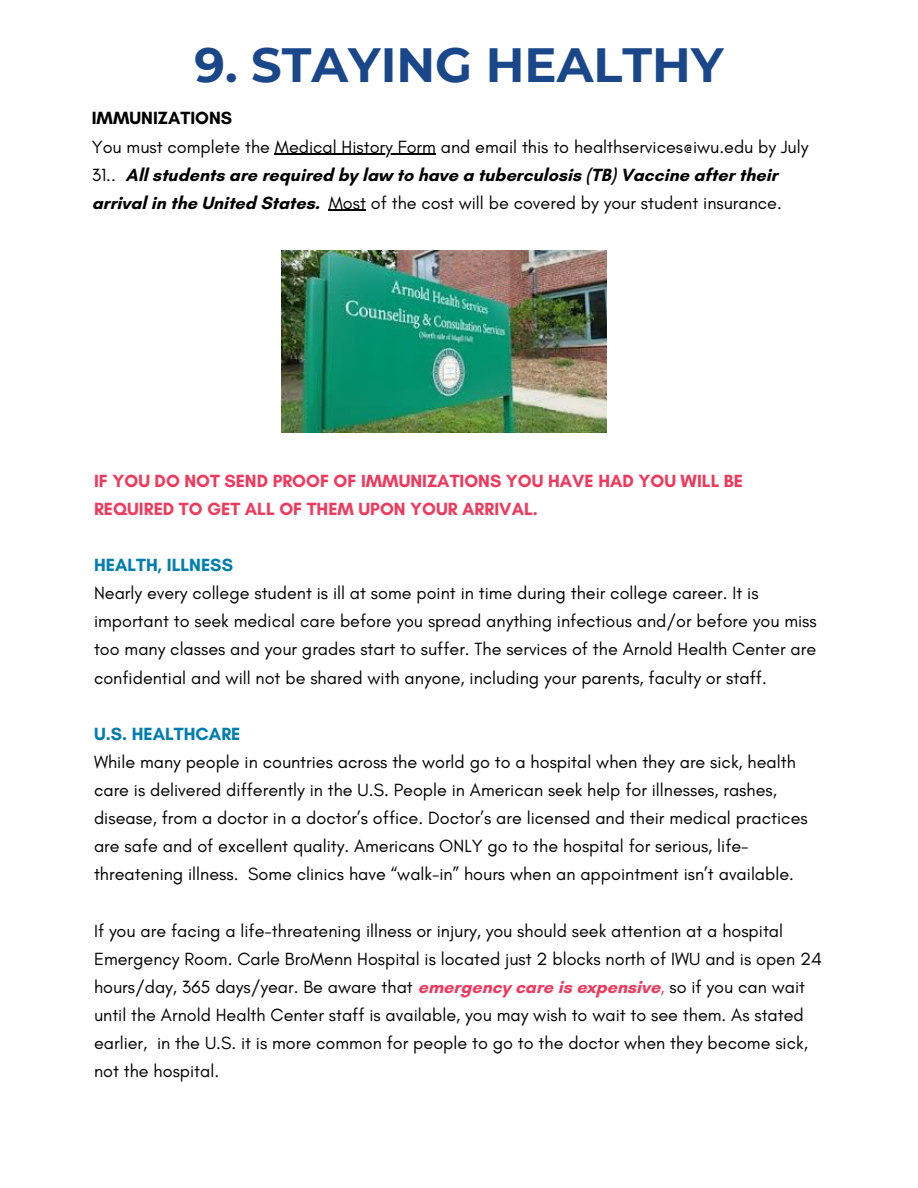
<style>
.page{position:relative;width:918px;height:1188px;background:#fff}
.page>*{position:absolute;margin:0;border:0;box-sizing:border-box;transform-origin:0 0}
.t1{font:700 48px "Montserrat";color:#1a4789}
.t2{font:18px/28.2px "Glacial Indifference";color:#000}
.t3{font:700 18px/28.2px "Glacial Indifference";color:#ef3a5d}
.t4{font:700 18px "Glacial Indifference";color:#007db1}
.t5{font:700 18px "Glacial Indifference";color:#000}
.s1{font-weight:700}
.s2{font-weight:700;color:#ef3a5d}
.s3{font-style:italic;color:#ef3a5d}
</style>
<div class="page">
<img style="left:282px;top:250px;width:325px;height:183px">
<hr style="left:275px;top:154px;width:161px;height:1px;background:#000">
<hr style="left:329px;top:210px;width:37px;height:1px;background:#000">
<h1 class="t1" style="left:195px;top:36px;width:530px">9. STAYING HEALTHY</h1>
<p class="t5" style="left:92px;top:107px;width:142px">IMMUNIZATIONS</p>
<p class="t2" style="left:92px;top:132px;width:718px">You must complete the Medical History Form and email this to healthservices@iwu.edu by July<br>31.. <span class="s1">All students are required by law to have a tuberculosis (TB) Vaccine after their arrival in the United States.</span> Most of the cost will be covered by your student insurance.</p>
<p class="t3" style="left:94px;top:466px;width:651px">IF YOU DO NOT SEND PROOF OF IMMUNIZATIONS YOU HAVE HAD YOU WILL BE<br>REQUIRED TO GET ALL OF THEM UPON YOUR ARRIVAL.</p>
<p class="t4" style="left:94px;top:554px;width:140px">HEALTH, ILLNESS</p>
<p class="t2" style="left:94px;top:579px;width:724px">Nearly every college student is ill at some point in time during their college career. It is important to seek medical care before you spread anything infectious and/or before you miss too many classes and your grades start to suffer. The services of the Arnold Health Center are confidential and will not be shared with anyone, including your parents, faculty or staff.</p>
<p class="t4" style="left:94px;top:723px;width:148px">U.S. HEALTHCARE</p>
<p class="t2" style="left:94px;top:747px;width:715px">While many people in countries across the world go to a hospital when they are sick, health care is delivered differently in the U.S. People in American seek help for illnesses, rashes, disease, from a doctor in a doctor’s office. Doctor’s are licensed and their medical practices are safe and of excellent quality. Americans ONLY go to the hospital for serious, life&shy;threatening illness. Some clinics have “walk-in” hours when an appointment isn’t available.</p>
<p class="t2" style="left:94px;top:916px;width:730px">If you are facing a life-threatening illness or injury, you should seek attention at a hospital Emergency Room. Carle BroMenn Hospital is located just 2 blocks north of IWU and is open 24 hours/day, 365 days/year. Be aware that <span class="s2">emergency care is expensive</span><span class="s3">,</span> so if you can wait until the Arnold Health Center staff is available, you may wish to wait to see them. As stated earlier, in the U.S. it is more common for people to go to the doctor when they become sick, not the hospital.</p>
</div>
